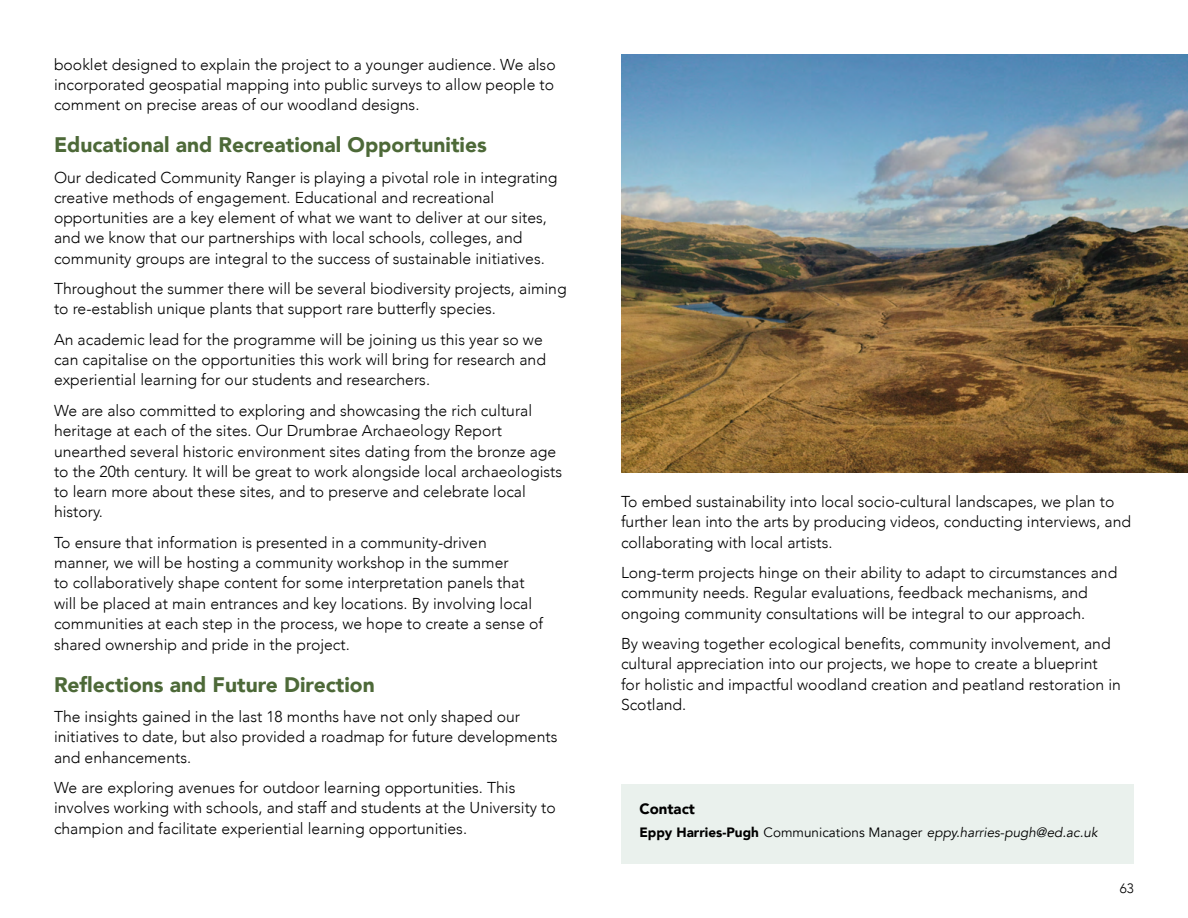
<style>
.page{position:relative;width:1188px;height:918px;background:#fff}
.page>*{position:absolute;margin:0;border:0;box-sizing:border-box;transform-origin:0 0}
.Body_sub_header{font:900 21px "Avenir";color:#4d6938}
.Body_text{font:300 15.75px/20.2px "Avenir";color:#000}
.t1{font:900 15px "Avenir";color:#000}
.t2{font:italic 13.5px "Avenir";color:#000}
.t3{font:300 13.5px "Avenir";color:#000}
.s1{font-weight:900;font-style:normal}
.s2{font-style:normal}
</style>
<div class="page">
<img style="left:621px;top:54px;width:567px;height:418px">
<div style="left:621px;top:785px;width:513px;height:79px;background:#eaf1ed"></div>
<p class="Body_text" style="left:54px;top:54px;width:503px;text-align:justify">booklet designed to explain the project to a younger audience. We also incorporated geospatial mapping into public surveys to allow people to comment on precise areas of our woodland designs.</p>
<p class="Body_sub_header" style="left:54px;top:127px;width:434px">Educational and Recreational Opportunities</p>
<p class="Body_text" style="left:54px;top:167px;width:505px">Our dedicated Community Ranger is playing a pivotal role in integrating creative methods of engagement. Educational and recreational opportunities are a key element of what we want to deliver at our sites, and we know that our partnerships with local schools, colleges, and community groups are integral to the success of sustainable initiatives.</p>
<p class="Body_text" style="left:54px;top:279px;width:514px">Throughout the summer there will be several biodiversity projects, aiming to re-establish unique plants that support rare butterfly species.</p>
<p class="Body_text" style="left:54px;top:329px;width:494px">An academic lead for the programme will be joining us this year so we can capitalise on the opportunities this work will bring for research and experiential learning for our students and researchers.</p>
<p class="Body_text" style="left:54px;top:400px;width:510px">We are also committed to exploring and showcasing the rich cultural heritage at each of the sites. Our Drumbrae Archaeology Report unearthed several historic environment sites dating from the bronze age to the 20th century. It will be great to work alongside local archaeologists to learn more about these sites, and to preserve and celebrate local history.</p>
<p class="Body_text" style="left:54px;top:532px;width:491px">To ensure that information is presented in a community-driven manner, we will be hosting a community workshop in the summer<br>to collaboratively shape content for some interpretation panels that will be placed at main entrances and key locations. By involving local communities at each step in the process, we hope to create a sense of shared ownership and pride in the project.</p>
<p class="Body_sub_header" style="left:54px;top:666px;width:322px">Reflections and Future Direction</p>
<p class="Body_text" style="left:54px;top:707px;width:505px">The insights gained in the last 18 months have not only shaped our initiatives to date, but also provided a roadmap for future developments and enhancements.</p>
<p class="Body_text" style="left:54px;top:778px;width:503px">We are exploring avenues for outdoor learning opportunities. This involves working with schools, and staff and students at the University to champion and facilitate experiential learning opportunities.</p>
<p class="Body_text" style="left:621px;top:492px;width:512px">To embed sustainability into local socio-cultural landscapes, we plan to further lean into the arts by producing videos, conducting interviews, and collaborating with local artists.</p>
<p class="Body_text" style="left:621px;top:563px;width:498px">Long-term projects hinge on their ability to adapt to circumstances and community needs. Regular evaluations, feedback mechanisms, and ongoing community consultations will be integral to our approach.</p>
<p class="Body_text" style="left:621px;top:634px;width:501px">By weaving together ecological benefits, community involvement, and cultural appreciation into our projects, we hope to create a blueprint for holistic and impactful woodland creation and peatland restoration in Scotland.</p>
<p class="t1" style="left:639px;top:796px;width:57px">Contact</p>
<p class="t2" style="left:639px;top:825px;width:460px"><span class="s1">Eppy Harries-Pugh</span> <span class="s2">Communications Manager</span> eppy.harries-pugh@ed.ac.uk</p>
<p class="t3" style="left:1120px;top:880px;width:16px">63</p>
</div>
